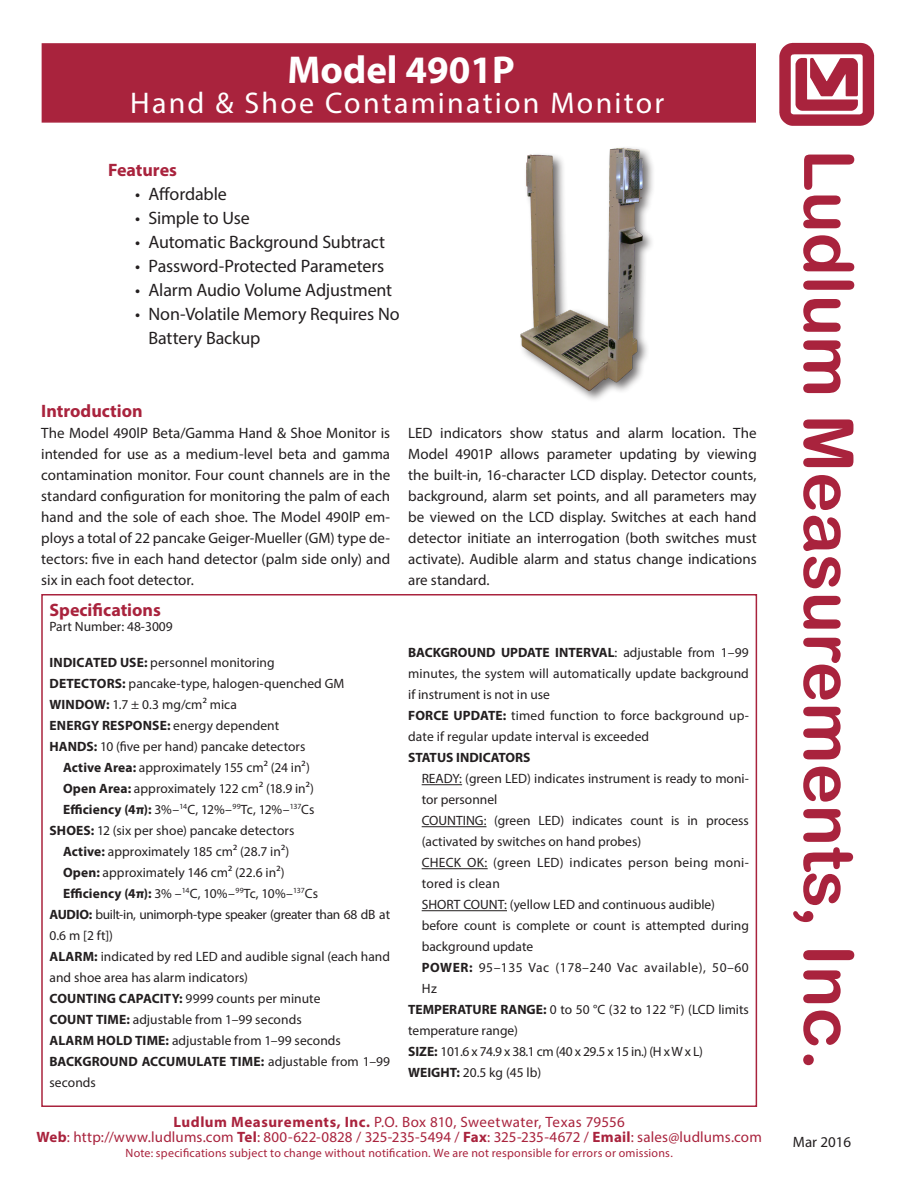
<style>
.page{position:relative;width:918px;height:1188px;background:#fff}
.page>*{position:absolute;margin:0;border:0;box-sizing:border-box;transform-origin:0 0}
.t1{font:69px "Arial Rounded MT Bold";color:#a9233d}
.t2{font:700 39px "Myriad Pro";color:#fff}
.t3{font:30px "Myriad Pro";letter-spacing:.075em;color:#fff}
.t4{font:18px/24px "Myriad Pro";letter-spacing:-.01em;color:#231f20}
.Subhead_2{font:700 18px "Myriad Pro";color:#a9233d}
.t5{font:15px/21px "Myriad Pro";color:#231f20;text-align:justify}
.t6{font:15px "Myriad Pro";letter-spacing:.01em;color:#a9233d}
.t7{font:13.5px/21px "Myriad Pro";color:#231f20}
.t8{font:700 13.5px/21px "Myriad Pro";letter-spacing:.01em;color:#231f20}
.t9{font:13.5px/21px "Myriad Pro";letter-spacing:-.025em;color:#231f20}
.t10{font:13.5px/21px "Myriad Pro";letter-spacing:.02em;color:#231f20}
.t11{font:13.5px/21px "Myriad Pro";letter-spacing:.04em;color:#231f20}
.t12{font:13.5px "Myriad Pro";letter-spacing:-.03em;color:#231f20}
.t13{font:12px "Myriad Pro";letter-spacing:.02em;color:#a9233d}
.s1{font-weight:700}
.s2{font-weight:400}
.s3{font-weight:400;font-style:italic}
.s4{font-style:italic}
.s5{font-size:72px}
</style>
<div class="page">
<img style="left:779px;top:42px;width:96px;height:84px">
<hr style="left:422px;top:784px;width:40px;height:1px;background:#231f20">
<hr style="left:422px;top:826px;width:64px;height:1px;background:#231f20">
<hr style="left:422px;top:868px;width:66px;height:1px;background:#231f20">
<hr style="left:422px;top:910px;width:85px;height:1px;background:#231f20">
<div style="left:518px;top:146px;width:138px;height:257px;background:#231f20;opacity:.65"></div>
<img style="left:518px;top:146px;width:138px;height:247px">
<div style="left:42px;top:43px;width:714px;height:80px;background:#a9233d;border:2px solid #a9233d"></div>
<p class="t2" style="left:287px;top:45px;width:229px">Model 4901P</p>
<p class="t3" style="left:130px;top:85px;width:536px">Hand &amp; Shoe Contamination Monitor</p>
<p class="Subhead_2" style="left:108px;top:158px;width:70px">Features</p>
<p class="t4" style="left:135px;top:181px;width:93px">• Affordable</p>
<p class="t4" style="left:135px;top:205px;width:116px">• Simple to Use</p>
<p class="t4" style="left:135px;top:229px;width:252px">• Automatic Background Subtract</p>
<p class="t4" style="left:135px;top:253px;width:251px">• Password-Protected Parameters</p>
<p class="t4" style="left:135px;top:277px;width:259px">• Alarm Audio Volume Adjustment</p>
<p class="t4" style="left:148px;top:301px;width:253px;text-indent:-14px">• Non-Volatile Memory Requires No<br>Battery Backup</p>
<p class="Subhead_2" style="left:41px;top:399px;width:103px">Introduction</p>
<p class="t5" style="left:41px;top:422px;width:350px">The Model 490lP Beta/Gamma Hand &amp; Shoe Monitor is intended for use as a medium-level beta and gamma contamination monitor. Four count channels are in the standard configuration for monitoring the palm of each hand and the sole of each shoe. The Model 490lP em&shy;ploys a total of 22 pancake Geiger-Mueller (GM) type de&shy;tectors: five in each hand detector (palm side only) and six in each foot detector.</p>
<p class="t5" style="left:408px;top:423px;width:350px">LED indicators show status and alarm location. The Model 4901P allows parameter updating by viewing the built-in, 16-character LCD display. Detector counts, background, alarm set points, and all parameters may be viewed on the LCD display. Switches at each hand detector initiate an interrogation (both switches must activate). Audible alarm and status change indications are standard.</p>
<p class="Subhead_2" style="left:50px;top:598px;width:113px">Specifications</p>
<p class="t7" style="left:50px;top:616px;width:125px">Part Number: 48-3009</p>
<p class="t7" style="left:50px;top:652px;width:227px"><span class="s1">INDICATED USE:</span> personnel monitoring</p>
<p class="t7" style="left:50px;top:673px;width:296px"><span class="s1">DETECTORS:</span> pancake-type, halogen-quenched GM</p>
<p class="t7" style="left:50px;top:694px;width:189px"><span class="s1">WINDOW:</span> 1.7 ± 0.3 mg/cm² mica</p>
<p class="t8" style="left:50px;top:714px;width:231px">ENERGY RESPONSE: <span class="s2">energy dependent</span></p>
<p class="t7" style="left:50px;top:736px;width:258px"><span class="s1">HANDS:</span> 10 (five per hand) pancake detectors</p>
<p class="t7" style="left:63px;top:757px;width:248px"><span class="s1">Active Area:</span> approximately 155 cm² (24 in²)</p>
<p class="t7" style="left:63px;top:778px;width:253px"><span class="s1">Open Area:</span> approximately 122 cm² (18.9 in²)</p>
<p class="t8" style="left:63px;top:798px;width:253px">Efficiency (4π): <span class="s2">3%</span><span class="s3">–</span><sup>14</sup><span class="s2">C, 12%</span><span class="s3">–</span><sup>99</sup><span class="s2">Tc, 12%</span><span class="s3">–</span><sup>137</sup><span class="s2">Cs</span></p>
<p class="t7" style="left:50px;top:820px;width:246px"><span class="s1">SHOES:</span> 12 (six per shoe) pancake detectors</p>
<p class="t7" style="left:63px;top:841px;width:228px"><span class="s1">Active:</span> approximately 185 cm² (28.7 in²)</p>
<p class="t7" style="left:63px;top:862px;width:223px"><span class="s1">Open:</span> approximately 146 cm² (22.6 in²)</p>
<p class="t8" style="left:63px;top:882px;width:257px">Efficiency (4π): <span class="s2">3%</span> <span class="s3">–</span><sup>14</sup><span class="s2">C, 10%</span><span class="s3">–</span><sup>99</sup><span class="s2">Tc, 10%</span><span class="s3">–</span><sup>137</sup><span class="s2">Cs</span></p>
<p class="t9" style="left:50px;top:904px;width:342px"><span class="s1">AUDIO:</span> built-in, unimorph-type speaker (greater than 68 dB at<br>0.6 m [2 ft])</p>
<p class="t7" style="left:50px;top:946px;width:342px"><span class="s1">ALARM:</span> indicated by red LED and audible signal (each hand and shoe area has alarm indicators)</p>
<p class="t7" style="left:50px;top:988px;width:272px"><span class="s1">COUNTING CAPACITY:</span> 9999 counts per minute</p>
<p class="t7" style="left:50px;top:1009px;width:254px"><span class="s1">COUNT TIME:</span> adjustable from 1–99 seconds</p>
<p class="t7" style="left:50px;top:1030px;width:293px"><span class="s1">ALARM HOLD TIME:</span> adjustable from 1–99 seconds</p>
<p class="t8" style="left:50px;top:1050px;width:342px">BACKGROUND ACCUMULATE TIME: <span class="s2">adjustable from 1</span><span class="s3">–</span><span class="s2">99 seconds</span></p>
<p class="t7" style="left:408px;top:642px;width:342px;text-align:justify"><span class="s1">BACKGROUND UPDATE INTERVAL</span>: adjustable from 1–99 minutes, the system will automatically update background if instrument is not in use</p>
<p class="t7" style="left:408px;top:705px;width:342px"><span class="s1">FORCE UPDATE:</span> timed function to force background up&shy;date if regular update interval is exceeded</p>
<p class="t8" style="left:408px;top:747px;width:124px">STATUS INDICATORS</p>
<p class="t7" style="left:422px;top:768px;width:329px">READY: (green LED) indicates instrument is ready to moni&shy;tor personnel</p>
<p class="t7" style="left:422px;top:810px;width:329px">COUNTING: (green LED) indicates count is in process (activated by switches on hand probes)</p>
<p class="t10" style="left:422px;top:852px;width:329px">CHECK OK: (green LED) indicates person being moni&shy;tored is clean</p>
<p class="t7" style="left:422px;top:894px;width:295px">SHORT COUNT: (yellow LED and continuous audible)</p>
<p class="t7" style="left:422px;top:915px;width:329px">before count is complete or count is attempted during background update</p>
<p class="t11" style="left:422px;top:957px;width:329px"><span class="s1">POWER:</span> 95<span class="s4">–</span>135 Vac (178<span class="s4">–</span>240 Vac available), 50<span class="s4">–</span>60<br>Hz</p>
<p class="t7" style="left:408px;top:999px;width:342px"><span class="s1">TEMPERATURE RANGE:</span> 0 to 50 °C (32 to 122 °F) (LCD limits temperature range)</p>
<p class="t12" style="left:408px;top:1044px;width:296px"><span class="s1">SIZE:</span> 101.6 x 74.9 x 38.1 cm (40 x 29.5 x 15 in.) (H x W x L)</p>
<p class="t7" style="left:408px;top:1062px;width:135px"><span class="s1">WEIGHT:</span> 20.5 kg (45 lb)</p>
<p class="t6" style="left:173px;top:1113px;width:453px"><span class="s1">Ludlum Measurements, Inc.</span> P.O. Box 810, Sweetwater, Texas 79556</p>
<p class="t6" style="left:36px;top:1128px;width:727px"><span class="s1">Web</span>: http://www.ludlums.com <span class="s1">Tel</span>: 800-622-0828 / 325-235-5494 / <span class="s1">Fax</span>: 325-235-4672 / <span class="s1">Email</span>: sales@ludlums.com</p>
<p class="t13" style="left:126px;top:1146px;width:549px">Note: specifications subject to change without notification. We are not responsible for errors or omissions.</p>
<p class="t1" style="left:869px;top:149px;width:923px;rotate:90deg">Ludlum Measurements, Inc<span class="s5">.</span></p>
<p class="t5" style="left:793px;top:1131px;width:60px">Mar 2016</p>
</div>
